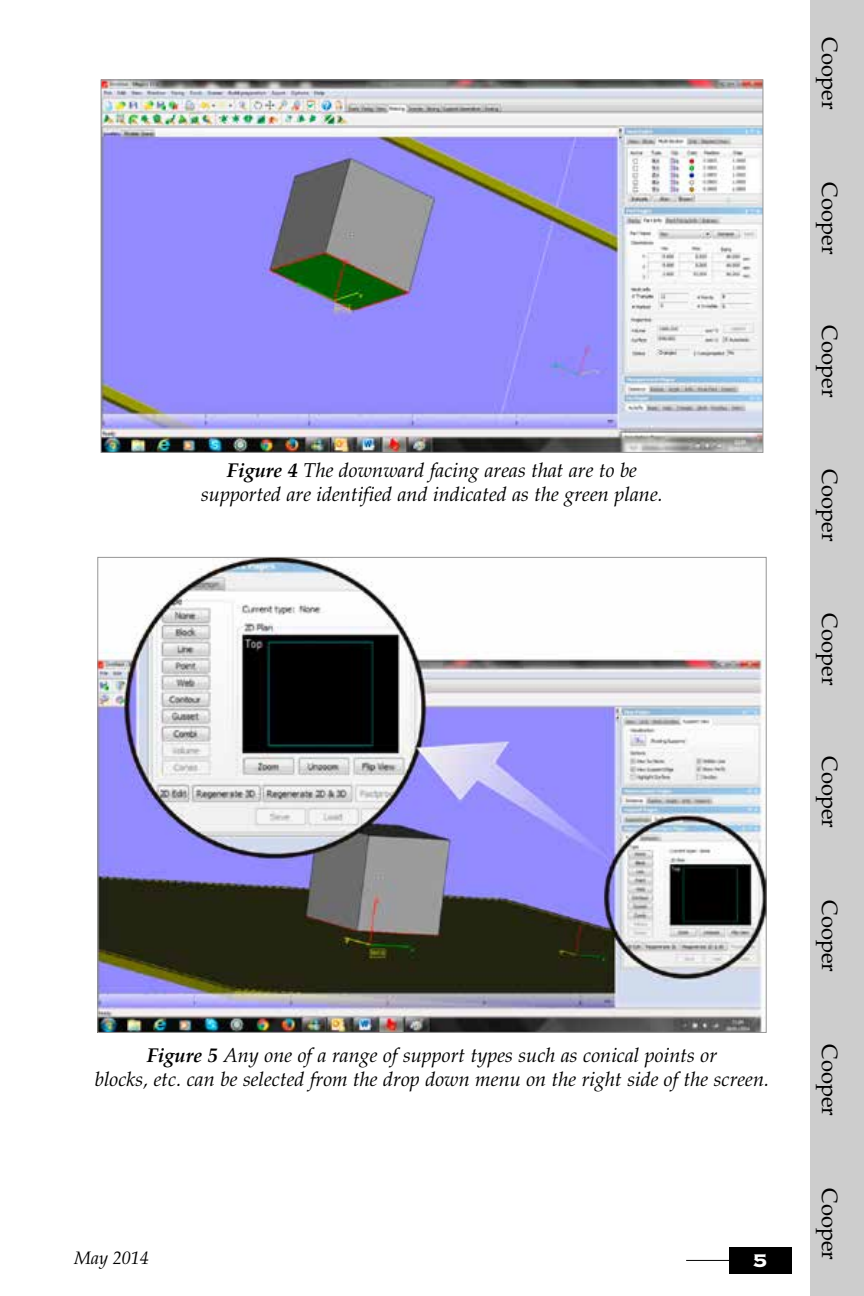
<style>
.page{position:relative;width:864px;height:1296px;background:#fff}
.page>*{position:absolute;margin:0;border:0;box-sizing:border-box;transform-origin:0 0}
.t1{font:24px "Copperplate Gothic Std 33 BC";color:#fff}
.t2{font:22px "Palatino LT Std";color:#000}
.t3{font:italic 20px/24px "Palatino LT Std";color:#000;text-align:center}
.t4{font:italic 18px "Palatino LT Std";color:#000}
.s1{font-weight:700}
</style>
<div class="page">
<hr style="left:686px;top:1260px;width:104px;height:1px;background:#000">
<div style="left:729px;top:1247px;width:63px;height:27px;background:#000"></div>
<div style="left:810px;top:720px;width:54px;height:144px;background:#cdcdcd"></div>
<div style="left:810px;top:864px;width:54px;height:144px;background:#cdcdcd"></div>
<div style="left:810px;top:1008px;width:54px;height:144px;background:#cdcdcd"></div>
<div style="left:810px;top:1152px;width:54px;height:144px;background:#cdcdcd"></div>
<div style="left:810px;top:577px;width:54px;height:144px;background:#cdcdcd"></div>
<div style="left:810px;top:433px;width:54px;height:144px;background:#cdcdcd"></div>
<div style="left:810px;top:289px;width:54px;height:144px;background:#cdcdcd"></div>
<div style="left:810px;top:146px;width:54px;height:144px;background:#cdcdcd"></div>
<div style="left:810px;top:0;width:54px;height:147px;background:#cdcdcd"></div>
<img style="left:103px;top:81px;width:658px;height:370px">
<img style="left:99px;top:559px;width:666px;height:472px">
<p class="t3" style="left:201px;top:459px;width:463px"><span class="s1">Figure 4</span> The downward facing areas that are to be supported are identified and indicated as the green plane.</p>
<p class="t3" style="left:95px;top:1043px;width:676px"><span class="s1">Figure 5</span> Any one of a range of support types such as conical points or<br>blocks, etc. can be selected from the drop down menu on the right side of the screen.</p>
<p class="t4" style="left:74px;top:1247px;width:76px">May 2014</p>
<p class="t1" style="left:753px;top:1249px;width:16px">5</p>
<p class="t2" style="left:842px;top:37px;width:74px;rotate:90deg">Cooper</p>
<p class="t2" style="left:842px;top:182px;width:74px;rotate:90deg">Cooper</p>
<p class="t2" style="left:842px;top:325px;width:74px;rotate:90deg">Cooper</p>
<p class="t2" style="left:842px;top:469px;width:74px;rotate:90deg">Cooper</p>
<p class="t2" style="left:842px;top:613px;width:74px;rotate:90deg">Cooper</p>
<p class="t2" style="left:842px;top:756px;width:74px;rotate:90deg">Cooper</p>
<p class="t2" style="left:842px;top:900px;width:74px;rotate:90deg">Cooper</p>
<p class="t2" style="left:842px;top:1044px;width:74px;rotate:90deg">Cooper</p>
<p class="t2" style="left:842px;top:1188px;width:74px;rotate:90deg">Cooper</p>
</div>
